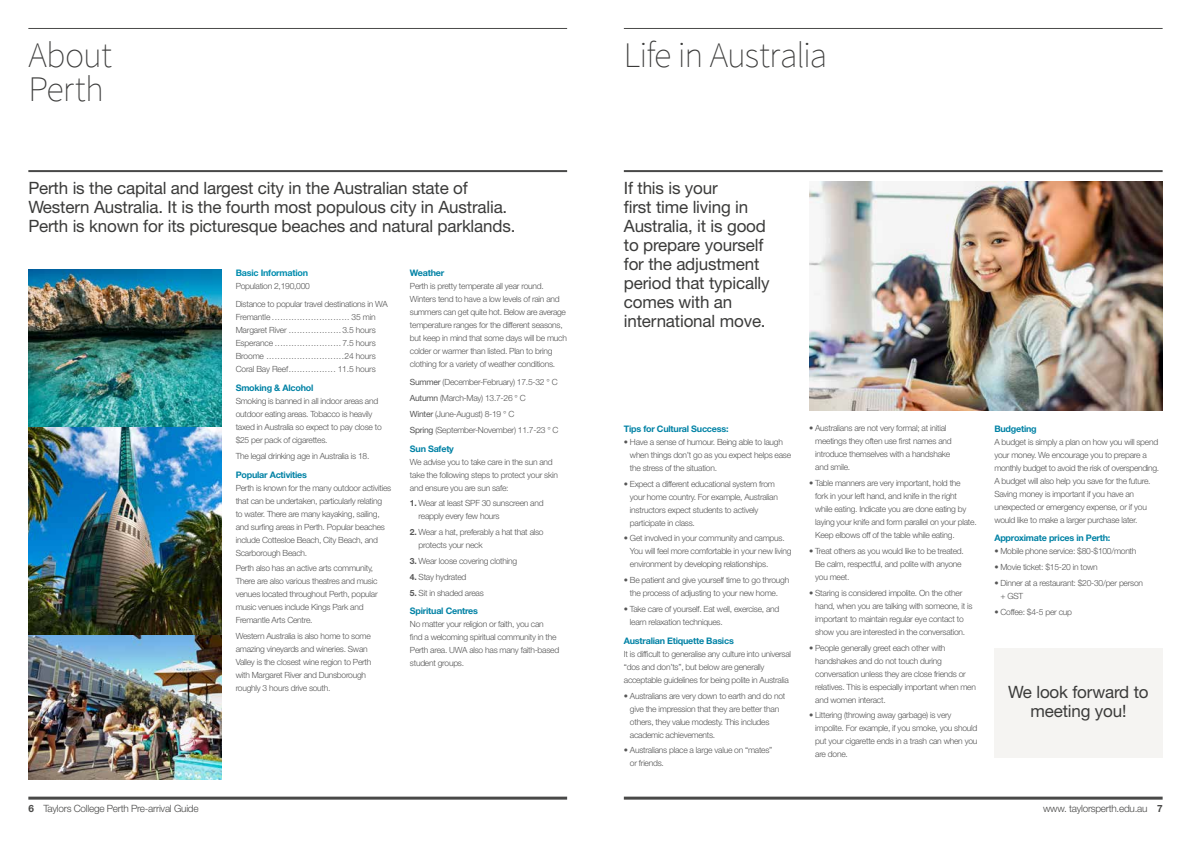
<style>
.page{position:relative;width:1191px;height:842px;background:#fff}
.page>*{position:absolute;margin:0;border:0;box-sizing:border-box;transform-origin:0 0}
.t1{font:200 36px/34px "Source Sans Pro";letter-spacing:-.025em;color:#3b3b3a}
.t2{font:17px/19px "Helvetica Neue LT Std";letter-spacing:-.01em;color:#3b3b3a}
.t3{font:300 10px "Helvetica Neue LT Std";letter-spacing:-.025em;color:#494948}
.t4{font:700 9px "Helvetica Neue LT Std";letter-spacing:-.025em;color:#0082a5}
.t5{font:700 9px "Helvetica Neue LT Std";letter-spacing:-.025em;color:#008cae}
.t6{font:300 8.5px/13px "Helvetica Neue LT Std";letter-spacing:-.03em;color:#565656}
.s1{font-weight:400}
.s2{font-weight:700}
</style>
<div class="page">
<hr style="left:28px;top:28px;width:539px;height:1px;background:#494948">
<hr style="left:624px;top:28px;width:538px;height:1px;background:#494948">
<hr style="left:624px;top:170px;width:538px;height:2px;background:#494948">
<hr style="left:624px;top:797px;width:538px;height:3px;background:#494948">
<img style="left:809px;top:181px;width:353px;height:229px">
<hr style="left:28px;top:170px;width:539px;height:2px;background:#494948">
<img style="left:28px;top:426px;width:193px;height:209px">
<img style="left:28px;top:269px;width:193px;height:157px">
<img style="left:28px;top:635px;width:193px;height:145px">
<hr style="left:28px;top:797px;width:539px;height:3px;background:#494948">
<div style="left:994px;top:648px;width:168px;height:110px;background:#f5f4f2"></div>
<h1 class="t1" style="left:28px;top:38px;width:85px">About<br>Perth</h1>
<h2 class="t2" style="left:28px;top:178px;width:488px">Perth is the capital and largest city in the Australian state of<br>Western Australia. It is the fourth most populous city in Australia.<br>Perth is known for its picturesque beaches and natural parklands.</h2>
<p class="t5" style="left:236px;top:267px;width:74px">Basic Information</p>
<p class="t6" style="left:236px;top:276px;width:154px;line-height:18.7px">Population 2,190,000<br>Distance to popular travel destinations in WA</p>
<p class="t6" style="left:236px;top:311px;width:142px;text-align:justify">Fremantle ............................ 35 min Margaret River ...................3.5 hours Esperance ........................7.5 hours Broome ............................24 hours Coral Bay Reef................. 11.5 hours</p>
<p class="t4" style="left:236px;top:382px;width:79px">Smoking &amp; Alcohol</p>
<p class="t6" style="left:236px;top:394px;width:148px">Smoking is banned in all indoor areas and outdoor eating areas. Tobacco is heavily taxed in Australia so expect to pay close to $25 per pack of cigarettes.</p>
<p class="t6" style="left:236px;top:449px;width:135px">The legal drinking age in Australia is 18.</p>
<p class="t4" style="left:236px;top:469px;width:73px">Popular Activities</p>
<p class="t6" style="left:236px;top:481px;width:157px">Perth is known for the many outdoor activities that can be undertaken, particularly relating<br>to water. There are many kayaking, sailing, and surfing areas in Perth. Popular beaches include Cottesloe Beach, City Beach, and Scarborough Beach.</p>
<p class="t6" style="left:236px;top:562px;width:144px">Perth also has an active arts community, There are also various theatres and music venues located throughout Perth, popular music venues include Kings Park and Fremantle Arts Centre.</p>
<p class="t6" style="left:236px;top:629px;width:137px">Western Australia is also home to some amazing vineyards and wineries. Swan Valley is the closest wine region to Perth with Margaret River and Dunsborough roughly 3 hours drive south.</p>
<p class="t4" style="left:410px;top:267px;width:36px">Weather</p>
<p class="t6" style="left:410px;top:279px;width:159px">Perth is pretty temperate all year round.<br>Winters tend to have a low levels of rain and summers can get quite hot. Below are average temperature ranges for the different seasons, but keep in mind that some days will be much colder or warmer than listed. Plan to bring clothing for a variety of weather conditions.</p>
<p class="t6" style="left:410px;top:374px;width:150px;line-height:15.8px"><span class="s1">Summer</span> (December-February) 17.5-32 ° C <span class="s1">Autumn</span> (March-May) 13.7-26 ° C<br><span class="s1">Winter</span> (June-August) 8-19 ° C<br><span class="s1">Spring</span> (September-November) 11.7-23 ° C</p>
<p class="t4" style="left:410px;top:443px;width:46px">Sun Safety</p>
<p class="t6" style="left:410px;top:455px;width:149px">We advise you to take care in the sun and take the following steps to protect your skin and ensure you are sun safe:</p>
<p class="t6" style="left:418px;top:497px;width:126px;text-indent:-9px"><span class="s2">1.</span> Wear at least SPF 30 sunscreen and reapply every few hours</p>
<p class="t6" style="left:418px;top:526px;width:127px;text-indent:-9px"><span class="s2">2.</span> Wear a hat, preferably a hat that also protects your neck</p>
<p class="t6" style="left:410px;top:554px;width:109px"><span class="s2">3.</span> Wear loose covering clothing</p>
<p class="t6" style="left:410px;top:570px;width:58px"><span class="s2">4.</span> Stay hydrated</p>
<p class="t6" style="left:410px;top:586px;width:75px"><span class="s2">5.</span> Sit in shaded areas</p>
<p class="t4" style="left:410px;top:606px;width:70px">Spiritual Centres</p>
<p class="t6" style="left:410px;top:618px;width:151px">No matter your religion or faith, you can<br>find a welcoming spiritual community in the Perth area. UWA also has many faith-based student groups.</p>
<p class="t3" style="left:28px;top:803px;width:172px"><span class="s2">6</span> Taylors College Perth Pre-arrival Guide</p>
<h1 class="t1" style="left:624px;top:38px;width:205px">Life in Australia</h1>
<h2 class="t2" style="left:624px;top:178px;width:147px">If this is your<br>first time living in<br>Australia, it is good to prepare yourself for the adjustment period that typically comes with an international move.</h2>
<p class="t4" style="left:624px;top:423px;width:106px">Tips for Cultural Success:</p>
<p class="t6" style="left:630px;top:435px;width:163px;text-indent:-6px">• Have a sense of humour. Being able to laugh when things don’t go as you expect helps ease the stress of the situation.</p>
<p class="t6" style="left:630px;top:477px;width:149px;text-indent:-6px">• Expect a different educational system from your home country. For example, Australian instructors expect students to actively participate in class.</p>
<p class="t6" style="left:630px;top:532px;width:163px;text-indent:-6px">• Get involved in your community and campus.<br>You will feel more comfortable in your new living environment by developing relationships.</p>
<p class="t6" style="left:624px;top:573px;width:167px;text-align:center">• Be patient and give yourself time to go through the process of adjusting to your new home.</p>
<p class="t6" style="left:630px;top:602px;width:151px;text-indent:-6px">• Take care of yourself. Eat well, exercise, and learn relaxation techniques.</p>
<p class="t4" style="left:624px;top:635px;width:111px">Australian Etiquette Basics</p>
<p class="t6" style="left:624px;top:647px;width:169px">It is difficult to generalise any culture into universal “dos and don’ts”, but below are generally acceptable guidelines for being polite in Australia</p>
<p class="t6" style="left:630px;top:689px;width:157px;text-indent:-6px">• Australians are very down to earth and do not give the impression that they are better than others, they value modesty. This includes academic achievements.</p>
<p class="t6" style="left:630px;top:744px;width:144px;text-indent:-6px">• Australians place a large value on “mates” or friends.</p>
<p class="t6" style="left:815px;top:422px;width:138px;text-indent:-6px">• Australians are not very formal; at initial meetings they often use first names and introduce themselves with a handshake and smile.</p>
<p class="t6" style="left:815px;top:476px;width:163px;text-indent:-6px">• Table manners are very important, hold the<br>fork in your left hand, and knife in the right<br>while eating. Indicate you are done eating by laying your knife and form parallel on your plate.<br>Keep elbows off of the table while eating.</p>
<p class="t6" style="left:815px;top:544px;width:150px;text-indent:-6px">• Treat others as you would like to be treated.<br>Be calm, respectful, and polite with anyone you meet.</p>
<p class="t6" style="left:815px;top:586px;width:159px;text-indent:-6px">• Staring is considered impolite. On the other hand, when you are talking with someone, it is important to maintain regular eye contact to show you are interested in the conversation.</p>
<p class="t6" style="left:815px;top:641px;width:162px;text-indent:-6px">• People generally greet each other with handshakes and do not touch during conversation unless they are close friends or relatives. This is especially important when men and women interact.</p>
<p class="t6" style="left:815px;top:709px;width:164px;text-indent:-6px">• Littering (throwing away garbage) is very impolite. For example, if you smoke, you should put your cigarette ends in a trash can when you are done.</p>
<p class="t4" style="left:994px;top:423px;width:44px">Budgeting</p>
<p class="t6" style="left:994px;top:435px;width:166px">A budget is simply a plan on how you will spend your money. We encourage you to prepare a monthly budget to avoid the risk of overspending.<br>A budget will also help you save for the future.<br>Saving money is important if you have an unexpected or emergency expense, or if you would like to make a larger purchase later.</p>
<p class="t4" style="left:994px;top:533px;width:118px">Approximate prices in Perth:</p>
<p class="t6" style="left:994px;top:545px;width:144px">• Mobile phone service: $80-$100/month</p>
<p class="t6" style="left:994px;top:560px;width:105px">• Movie ticket: $15-20 in town</p>
<p class="t6" style="left:1000px;top:576px;width:144px;text-indent:-6px">• Dinner at a restaurant: $20-30/per person + GST</p>
<p class="t6" style="left:994px;top:605px;width:79px">• Coffee: $4-5 per cup</p>
<h2 class="t2" style="left:1008px;top:682px;width:142px;text-align:center">We look forward to meeting you!</h2>
<p class="t3" style="left:1043px;top:803px;width:121px">www. taylorsperth.edu.au <span class="s2">7</span></p>
</div>
